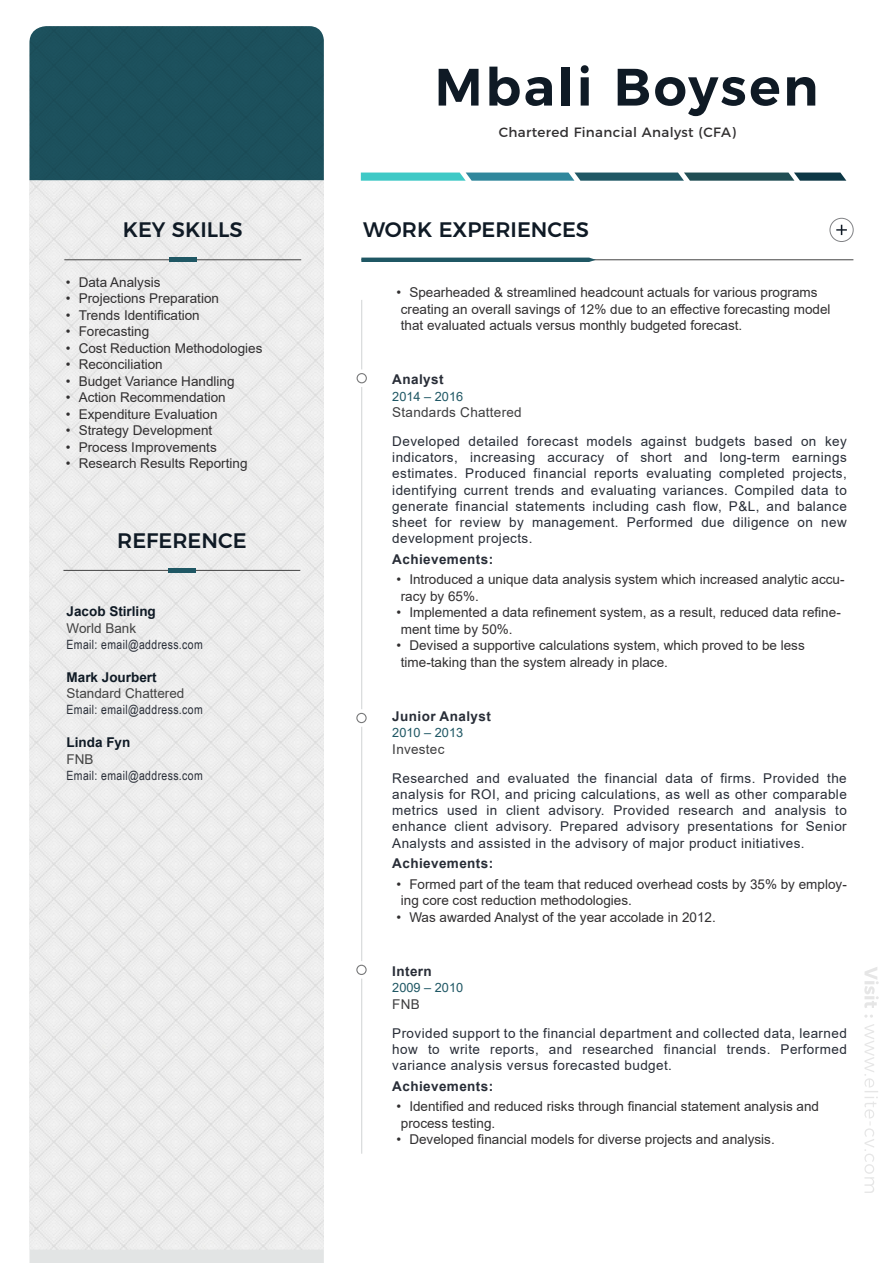
<style>
.page{position:relative;width:893px;height:1263px;background:#fff}
.page>*{position:absolute;margin:0;border:0;box-sizing:border-box;transform-origin:0 0}
.t1{font:600 52.5px "Montserrat";letter-spacing:.05em;color:#0f1a25}
.Section_Header{font:500 21px "Montserrat";color:#0f1a25}
.t2{font:13.5px/16.5px "Arial";color:#312f30}
.Text{font:13.5px/16.2px "Arial";letter-spacing:.03em;color:#282d37;text-align:justify}
.Text-2{font:700 13.5px "Arial";letter-spacing:.03em;color:#282d37}
.Ref_Name{font:700 13.5px "Arial";color:#0f1a25}
.t3{font:13.5px "Montserrat";letter-spacing:.025em;color:#312f30}
.Ref_Company___Title{font:13.5px "Arial";color:#434343}
.Role{font:13.5px "Arial";letter-spacing:.02em;color:#3e3e3f}
.Company{font:700 13.5px "Arial";letter-spacing:.03em;color:#282d37}
.Ref_Contacts{font:12.75px "Arial Narrow";letter-spacing:.03em;color:#282d37}
.Date{font:12.75px "Arial";color:#1f5764}
</style>
<div class="page">
<img style="left:30px;top:180px;width:294px;height:1069px">
<div style="left:30px;top:26px;width:294px;height:154px;background:#1c505c"></div>
<svg style="left:361px;top:173px;width:485px;height:8px;background:#3b828a"></svg>
<svg style="left:864px;top:967px;width:15px;height:226px"></svg>
<hr style="left:361px;top:300px;width:1px;height:854px;background:#d1d3d4">
<div style="left:353px;top:709px;width:17px;height:18px;background:#fff;border-radius:50%"></div>
<div style="left:356px;top:713px;width:11px;height:10px;border:1px solid #78797a;border-radius:50%"></div>
<div style="left:353px;top:961px;width:17px;height:18px;background:#fff;border-radius:50%"></div>
<div style="left:356px;top:965px;width:11px;height:10px;border:1px solid #78797a;border-radius:50%"></div>
<hr style="left:64px;top:259px;width:237px;height:1px;background:#434343">
<hr style="left:169px;top:258px;width:28px;height:4px;background:#1f5764">
<hr style="left:63px;top:570px;width:237px;height:1px;background:#434343">
<div style="left:168px;top:568px;width:28px;height:5px;background:#1f5764"></div>
<div style="left:353px;top:369px;width:17px;height:18px;background:#fff;border-radius:50%"></div>
<div style="left:357px;top:373px;width:10px;height:10px;border:1px solid #78797a;border-radius:50%"></div>
<svg style="left:836px;top:225px;width:11px;height:10px"></svg>
<div style="left:830px;top:218px;width:23px;height:24px;border:1px solid #818285;border-radius:50%"></div>
<hr style="left:361px;top:259px;width:492px;height:1px;background:#434343">
<svg style="left:361px;top:258px;width:235px;height:4px"></svg>
<p class="Section_Header" style="left:123px;top:213px;width:121px">KEY SKILLS</p>
<p class="t2" style="left:66px;top:274px;width:96px">• Data Analysis</p>
<p class="t2" style="left:66px;top:290px;width:155px">• Projections Preparation</p>
<p class="t2" style="left:66px;top:307px;width:135px">• Trends Identification</p>
<p class="t2" style="left:66px;top:323px;width:85px">• Forecasting</p>
<p class="t2" style="left:66px;top:340px;width:198px">• Cost Reduction Methodologies</p>
<p class="t2" style="left:66px;top:356px;width:98px">• Reconciliation</p>
<p class="t2" style="left:66px;top:373px;width:170px">• Budget Variance Handling</p>
<p class="t2" style="left:66px;top:389px;width:161px">• Action Recommendation</p>
<p class="t2" style="left:66px;top:406px;width:153px">• Expenditure Evaluation</p>
<p class="t2" style="left:66px;top:422px;width:148px">• Strategy Development</p>
<p class="t2" style="left:66px;top:439px;width:152px">• Process Improvements</p>
<p class="t2" style="left:66px;top:455px;width:183px">• Research Results Reporting</p>
<p class="Section_Header" style="left:117px;top:523px;width:131px">REFERENCE</p>
<p class="Ref_Name" style="left:67px;top:602px;width:91px">Jacob Stirling</p>
<p class="Ref_Company___Title" style="left:67px;top:619px;width:71px">World Bank</p>
<p class="Ref_Contacts" style="left:67px;top:635px;width:138px">Email: email@address.com</p>
<p class="Ref_Name" style="left:67px;top:667px;width:92px">Mark Jourbert</p>
<p class="Ref_Company___Title" style="left:67px;top:684px;width:119px">Standard Chattered</p>
<p class="Ref_Contacts" style="left:67px;top:700px;width:138px">Email: email@address.com</p>
<p class="Ref_Name" style="left:67px;top:733px;width:65px">Linda Fyn</p>
<p class="Ref_Company___Title" style="left:67px;top:749px;width:28px">FNB</p>
<p class="Ref_Contacts" style="left:67px;top:766px;width:138px">Email: email@address.com</p>
<h1 class="t1" style="left:435px;top:44px;width:385px">Mbali Boysen</h1>
<p class="t3" style="left:499px;top:122px;width:239px">Chartered Financial Analyst (CFA)</p>
<p class="Section_Header" style="left:363px;top:213px;width:228px">WORK EXPERIENCES</p>
<p class="t2" style="left:401px;top:284px;width:431px;text-indent:-4px">• Spearheaded &amp; streamlined headcount actuals for various programs creating an overall savings of 12% due to an effective forecasting model that evaluated actuals versus monthly budgeted forecast.</p>
<p class="Company" style="left:392px;top:370px;width:53px">Analyst</p>
<p class="Date" style="left:392px;top:387px;width:72px">2014 – 2016</p>
<p class="Role" style="left:392px;top:403px;width:131px">Standards Chattered</p>
<p class="Text" style="left:392px;top:433px;width:456px">Developed detailed forecast models against budgets based on key indicators, increasing accuracy of short and long-term earnings estimates. Produced financial reports evaluating completed projects, identifying current trends and evaluating variances. Compiled data to generate financial statements including cash flow, P&amp;L, and balance sheet for review by management. Performed due diligence on new development projects.</p>
<p class="Text-2" style="left:392px;top:549px;width:102px">Achievements:</p>
<p class="t2" style="left:401px;top:571px;width:445px;text-indent:-4px">• Introduced a unique data analysis system which increased analytic accu&shy;racy by 65%.</p>
<p class="t2" style="left:401px;top:604px;width:441px;text-indent:-4px">• Implemented a data refinement system, as a result, reduced data refine&shy;ment time by 50%.</p>
<p class="t2" style="left:401px;top:637px;width:405px;text-indent:-4px">• Devised a supportive calculations system, which proved to be less time-taking than the system already in place.</p>
<p class="Company" style="left:392px;top:707px;width:100px">Junior Analyst</p>
<p class="Date" style="left:392px;top:724px;width:72px">2010 – 2013</p>
<p class="Role" style="left:392px;top:740px;width:54px">Investec</p>
<p class="Text" style="left:392px;top:770px;width:456px">Researched and evaluated the financial data of firms. Provided the analysis for ROI, and pricing calculations, as well as other comparable metrics used in client advisory. Provided research and analysis to enhance client advisory. Prepared advisory presentations for Senior Analysts and assisted in the advisory of major product initiatives.</p>
<p class="Text-2" style="left:392px;top:854px;width:102px">Achievements:</p>
<p class="t2" style="left:401px;top:876px;width:447px;text-indent:-4px">• Formed part of the team that reduced overhead costs by 35% by employ&shy;ing core cost reduction methodologies.</p>
<p class="t2" style="left:397px;top:909px;width:321px">• Was awarded Analyst of the year accolade in 2012.</p>
<p class="Company" style="left:392px;top:961px;width:41px">Intern</p>
<p class="Date" style="left:392px;top:979px;width:72px">2009 – 2010</p>
<p class="Role" style="left:392px;top:995px;width:29px">FNB</p>
<p class="Text" style="left:392px;top:1025px;width:456px">Provided support to the financial department and collected data, learned how to write reports, and researched financial trends. Performed variance analysis versus forecasted budget.</p>
<p class="Text-2" style="left:392px;top:1076px;width:102px">Achievements:</p>
<p class="t2" style="left:401px;top:1098px;width:420px;text-indent:-4px">• Identified and reduced risks through financial statement analysis and process testing.</p>
<p class="t2" style="left:397px;top:1131px;width:380px">• Developed financial models for diverse projects and analysis.</p>
</div>
